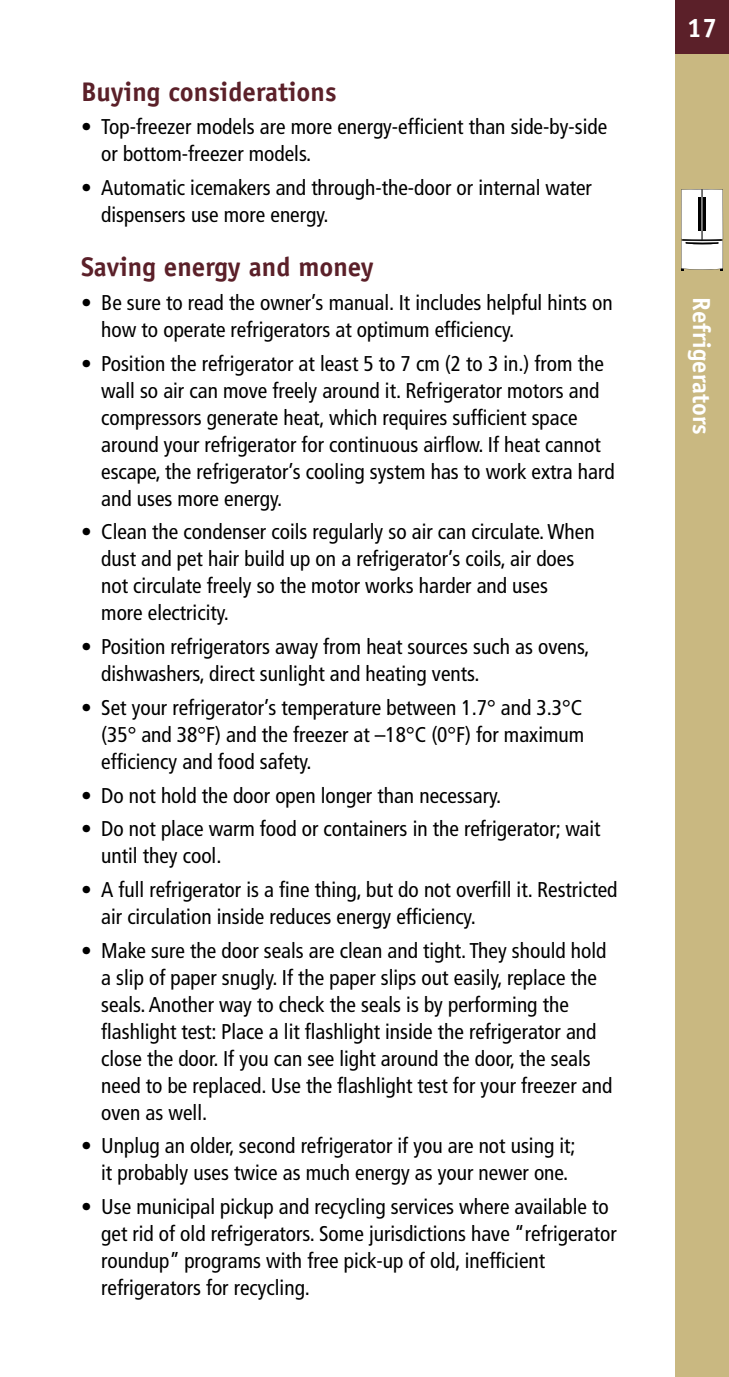
<style>
.page{position:relative;width:729px;height:1377px;background:#fff}
.page>*{position:absolute;margin:0;border:0;box-sizing:border-box;transform-origin:0 0}
.t1{font:700 27px "Officina Sans Std";color:#5b2029}
.t2{font:700 27px "Officina Sans Std";color:#fff}
.t3{font:700 24.75px "Officina Sans Std";color:#fff}
.t4{font:condensed 21.38px/27px "Frutiger LT Std";color:#000}
</style>
<div class="page">
<div style="left:675px;top:0;width:54px;height:1377px;background:#c9b881"></div>
<div style="left:675px;top:0;width:54px;height:54px;background:#5b2029"></div>
<svg style="left:681px;top:189px;width:42px;height:81px;background:#dededd"></svg>
<img style="left:686px;top:242px;width:32px;height:2px">
<h3 class="t1" style="left:81px;top:75px;width:257px">Buying considerations</h3>
<p class="t4" style="left:101px;top:114px;width:507px;text-indent:-20px">• Top-freezer models are more energy-efficient than side-by-side or bottom-freezer models.</p>
<p class="t4" style="left:101px;top:174px;width:492px;text-indent:-20px">• Automatic icemakers and through-the-door or internal water dispensers use more energy.</p>
<h3 class="t1" style="left:81px;top:250px;width:294px">Saving energy and money</h3>
<p class="t4" style="left:101px;top:289px;width:513px;text-indent:-20px">• Be sure to read the owner’s manual. It includes helpful hints on how to operate refrigerators at optimum efficiency.</p>
<p class="t4" style="left:101px;top:350px;width:515px;text-indent:-20px">• Position the refrigerator at least 5 to 7 cm (2 to 3 in.) from the wall so air can move freely around it. Refrigerator motors and compressors generate heat, which requires sufficient space around your refrigerator for continuous airflow. If heat cannot escape, the refrigerator’s cooling system has to work extra hard and uses more energy.</p>
<p class="t4" style="left:101px;top:519px;width:495px;text-indent:-20px">• Clean the condenser coils regularly so air can circulate. When dust and pet hair build up on a refrigerator’s coils, air does not circulate freely so the motor works harder and uses more electricity.</p>
<p class="t4" style="left:101px;top:633px;width:490px;text-indent:-20px">• Position refrigerators away from heat sources such as ovens, dishwashers, direct sunlight and heating vents.</p>
<p class="t4" style="left:101px;top:694px;width:485px;text-align:justify;text-indent:-20px">• Set your refrigerator’s temperature between 1.7° and 3.3°C (35° and 38°F) and the freezer at –18°C (0°F) for maximum efficiency and food safety.</p>
<p class="t4" style="left:81px;top:782px;width:422px">• Do not hold the door open longer than necessary.</p>
<p class="t4" style="left:101px;top:816px;width:501px;text-indent:-20px">• Do not place warm food or containers in the refrigerator; wait until they cool.</p>
<p class="t4" style="left:101px;top:876px;width:518px;text-indent:-20px">• A full refrigerator is a fine thing, but do not overfill it. Restricted air circulation inside reduces energy efficiency.</p>
<p class="t4" style="left:101px;top:937px;width:513px;text-indent:-20px">• Make sure the door seals are clean and tight. They should hold a slip of paper snugly. If the paper slips out easily, replace the seals. Another way to check the seals is by performing the flashlight test: Place a lit flashlight inside the refrigerator and close the door. If you can see light around the door, the seals need to be replaced. Use the flashlight test for your freezer and oven as well.</p>
<p class="t4" style="left:101px;top:1133px;width:476px;text-indent:-20px">• Unplug an older, second refrigerator if you are not using it; it probably uses twice as much energy as your newer one.</p>
<p class="t4" style="left:101px;top:1193px;width:517px;text-indent:-20px">• Use municipal pickup and recycling services where available to get rid of old refrigerators. Some jurisdictions have “refrigerator roundup” programs with free pick-up of old, inefficient refrigerators for recycling.</p>
<p class="t2" style="left:687px;top:11px;width:32px">17</p>
<p class="t3" style="left:717px;top:297px;width:139px;rotate:90deg">Refrigerators</p>
</div>
